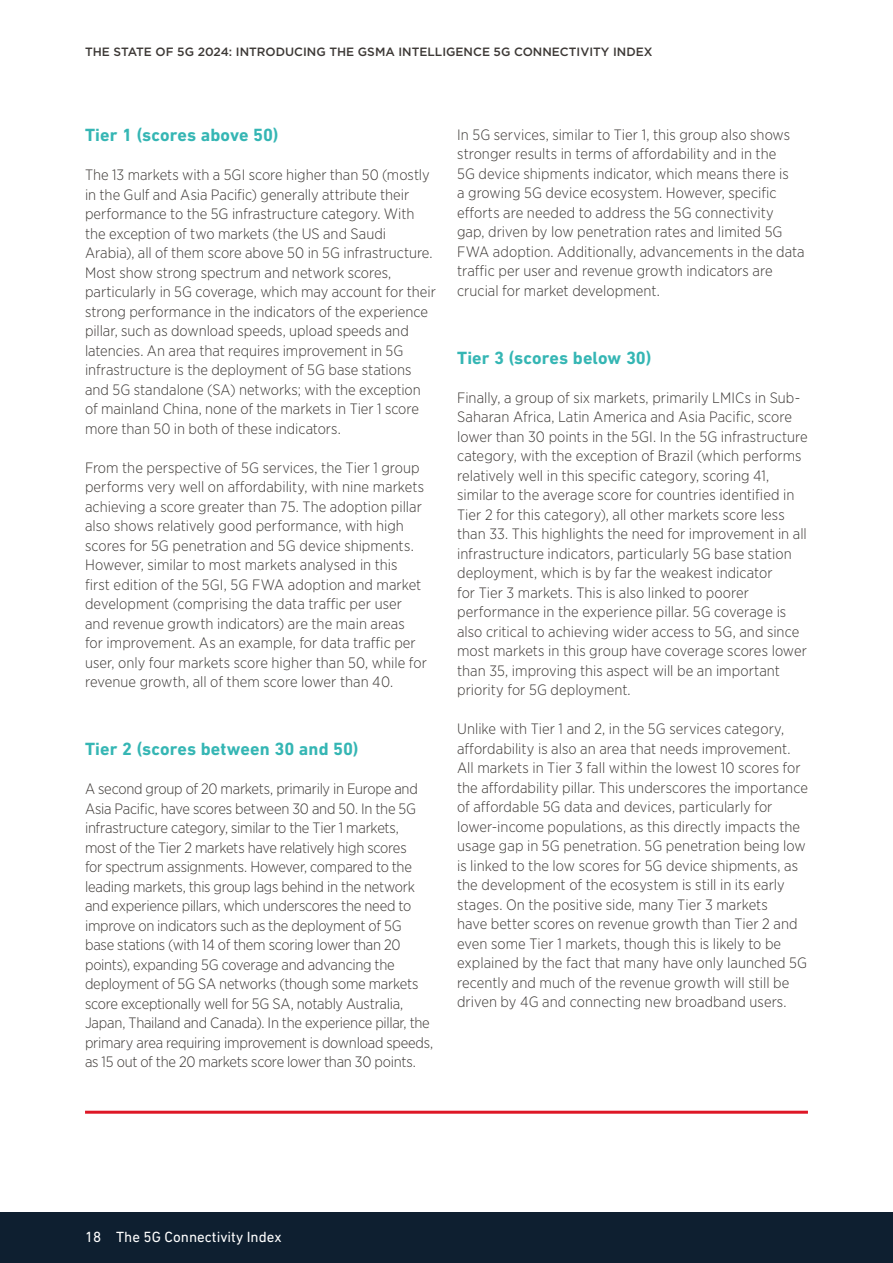
<style>
.page{position:relative;width:893px;height:1263px;background:#fff}
.page>*{position:absolute;margin:0;border:0;box-sizing:border-box;transform-origin:0 0}
.t1{font:700 18px "DIN Next LT Pro";letter-spacing:.005em;color:#35b6b4}
.Textcopy{font:300 15px/19.5px "Gotham Narrow";color:#3c3835}
.t2{font:15px "DIN Next LT Pro";color:#fff}
.t3{font:500 12px "Gotham";color:#3c3835}
</style>
<div class="page">
<div style="left:0;top:1212px;width:893px;height:51px;background:#0e1f30"></div>
<hr style="left:85px;top:1111px;width:723px;height:3px;background:#de1726">
<p class="t3" style="left:85px;top:44px;width:569px">THE STATE OF 5G 2024: INTRODUCI NG THE GSMA INTELLIG ENCE 5G CONNECTIVITY INDEX</p>
<h3 class="t1" style="left:85px;top:124px;width:195px">Tier 1 (scores above 50)</h3>
<p class="Textcopy" style="left:85px;top:165px;width:352px">The 13 markets with a 5GI score higher than 50 (mostly in the Gulf and Asia Pacific) generally attribute their performance to the 5G infrastructure category. With the exception of two markets (the US and Saudi Arabia), all of them score above 50 in 5G infrastructure.<br>Most show strong spectrum and network scores, particularly in 5G coverage, which may account for their strong performance in the indicators of the experience pillar, such as download speeds, upload speeds and latencies. An area that requires improvement in 5G infrastructure is the deployment of 5G base stations and 5G standalone (SA) networks; with the exception of mainland China, none of the markets in Tier 1 score more than 50 in both of these indicators.</p>
<p class="Textcopy" style="left:85px;top:457px;width:343px">From the perspective of 5G services, the Tier 1 group performs very well on affordability, with nine markets achieving a score greater than 75. The adoption pillar also shows relatively good performance, with high scores for 5G penetration and 5G device shipments.<br>However, similar to most markets analysed in this<br>first edition of the 5GI, 5G FWA adoption and market development (comprising the data traffic per user and revenue growth indicators) are the main areas<br>for improvement. As an example, for data traffic per user, only four markets score higher than 50, while for revenue growth, all of them score lower than 40.</p>
<h3 class="t1" style="left:85px;top:739px;width:275px">Tier 2 (scores between 30 and 50)</h3>
<p class="Textcopy" style="left:85px;top:779px;width:350px">A second group of 20 markets, primarily in Europe and Asia Pacific, have scores between 30 and 50. In the 5G infrastructure category, similar to the Tier 1 markets, most of the Tier 2 markets have relatively high scores<br>for spectrum assignments. However, compared to the leading markets, this group lags behind in the network and experience pillars, which underscores the need to improve on indicators such as the deployment of 5G base stations (with 14 of them scoring lower than 20 points), expanding 5G coverage and advancing the deployment of 5G SA networks (though some markets score exceptionally well for 5G SA, notably Australia, Japan, Thailand and Canada). In the experience pillar, the primary area requiring improvement is download speeds, as 15 out of the 20 markets score lower than 30 points.</p>
<p class="Textcopy" style="left:457px;top:124px;width:349px">In 5G services, similar to Tier 1, this group also shows stronger results in terms of affordability and in the<br>5G device shipments indicator, which means there is<br>a growing 5G device ecosystem. However, specific efforts are needed to address the 5G connectivity gap, driven by low penetration rates and limited 5G FWA adoption. Additionally, advancements in the data traffic per user and revenue growth indicators are crucial for market development.</p>
<h3 class="t1" style="left:457px;top:347px;width:196px">Tier 3 (scores below 30)</h3>
<p class="Textcopy" style="left:457px;top:387px;width:352px">Finally, a group of six markets, primarily LMICs in Sub-Saharan Africa, Latin America and Asia Pacific, score lower than 30 points in the 5GI. In the 5G infrastructure category, with the exception of Brazil (which performs relatively well in this specific category, scoring 41, similar to the average score for countries identified in Tier 2 for this category), all other markets score less than 33. This highlights the need for improvement in all infrastructure indicators, particularly 5G base station deployment, which is by far the weakest indicator<br>for Tier 3 markets. This is also linked to poorer performance in the experience pillar. 5G coverage is also critical to achieving wider access to 5G, and since most markets in this group have coverage scores lower than 35, improving this aspect will be an important priority for 5G deployment.</p>
<p class="Textcopy" style="left:457px;top:719px;width:352px">Unlike with Tier 1 and 2, in the 5G services category, affordability is also an area that needs improvement.<br>All markets in Tier 3 fall within the lowest 10 scores for the affordability pillar. This underscores the importance of affordable 5G data and devices, particularly for lower-income populations, as this directly impacts the usage gap in 5G penetration. 5G penetration being low is linked to the low scores for 5G device shipments, as the development of the ecosystem is still in its early stages. On the positive side, many Tier 3 markets<br>have better scores on revenue growth than Tier 2 and even some Tier 1 markets, though this is likely to be explained by the fact that many have only launched 5G recently and much of the revenue growth will still be driven by 4G and connecting new broadband users.</p>
<p class="t2" style="left:85px;top:1228px;width:198px">18 The 5G Connectivity Index</p>
</div>
